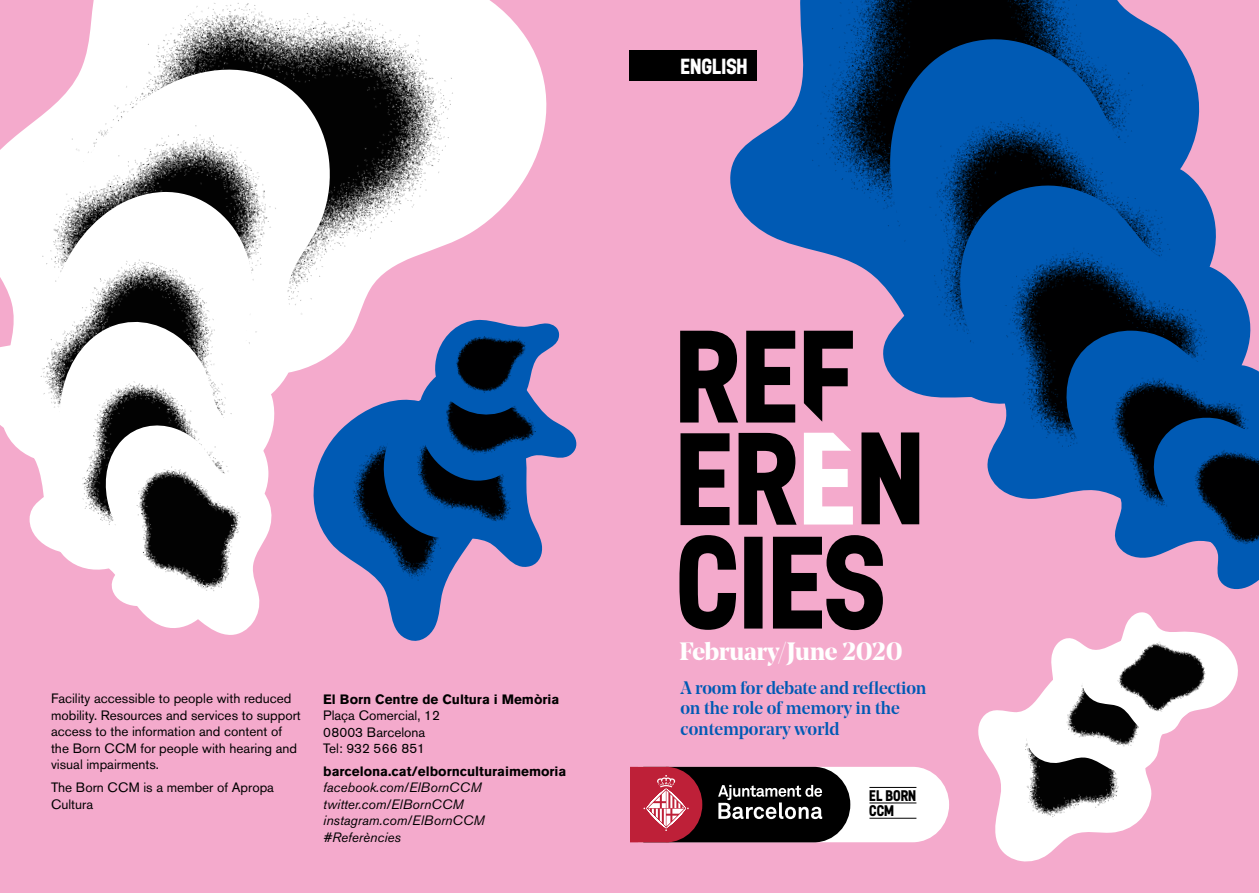
<style>
.page{position:relative;width:1259px;height:893px;background:#fff}
.page>*{position:absolute;margin:0;border:0;box-sizing:border-box;transform-origin:0 0}
.t1{font:700 25.05px "Noe Display";letter-spacing:-.01em;color:#fff}
.t2{font:700 21.15px "El Born CCM";color:#fff}
.t3{font:500 18px/20.2px "Noe Display";letter-spacing:-.005em;color:#005ab4}
.t4{font:700 14.85px/15.5px "El Born CCM";color:#000}
.t5{font:13.5px/16.5px "Akzidenz Grotesk Pro";color:#000}
.t6{font:italic 13.5px/16.5px "Akzidenz Grotesk Pro";color:#000}
.t7{font:700 13.5px "Akzidenz Grotesk Pro";color:#000}
</style>
<div class="page">
<div style="left:608px;top:0;width:651px;height:893px;background:#f4aacc"></div>
<svg style="left:630px;top:767px;width:319px;height:75px"></svg>
<hr style="left:869px;top:787px;width:47px;height:1px;background:#000">
<hr style="left:869px;top:803px;width:47px;height:1px;background:#000">
<hr style="left:869px;top:818px;width:47px;height:1px;background:#000">
<svg style="left:808px;top:408px;width:15px;height:14px"></svg>
<svg style="left:680px;top:331px;width:58px;height:91px"></svg>
<svg style="left:738px;top:433px;width:58px;height:92px"></svg>
<svg style="left:679px;top:535px;width:204px;height:95px"></svg>
<svg style="left:680px;top:433px;width:49px;height:92px"></svg>
<svg style="left:746px;top:408px;width:49px;height:14px"></svg>
<svg style="left:861px;top:432px;width:58px;height:92px"></svg>
<svg style="left:804px;top:433px;width:49px;height:91px"></svg>
<div style="left:0;top:0;width:629px;height:893px;background:#f4aacc"></div>
<img style="left:728px;top:0;width:435px;height:408px">
<img style="left:879px;top:39px;width:321px;height:434px">
<img style="left:955px;top:186px;width:296px;height:313px">
<img style="left:1061px;top:331px;width:198px;height:227px">
<img style="left:1150px;top:418px;width:109px;height:172px">
<img style="left:84px;top:0;width:463px;height:354px">
<img style="left:0;top:70px;width:331px;height:320px">
<img style="left:0;top:192px;width:276px;height:264px">
<img style="left:29px;top:322px;width:239px;height:248px">
<img style="left:103px;top:425px;width:170px;height:210px">
<div style="left:629px;top:51px;width:128px;height:30px;background:#000"></div>
<img style="left:313px;top:405px;width:138px;height:236px">
<svg style="left:378px;top:319px;width:199px;height:253px"></svg>
<img style="left:434px;top:320px;width:126px;height:100px">
<svg style="left:978px;top:638px;width:184px;height:224px"></svg>
<img style="left:1081px;top:612px;width:157px;height:123px">
<h2 class="t2" style="left:680px;top:53px;width:68px">ENGLISH</h2>
<p class="t5" style="left:51px;top:690px;width:251px">Facility accessible to people with reduced mobility. Resources and services to support access to the information and content of the Born CCM for people with hearing and visual impairments.</p>
<p class="t5" style="left:51px;top:779px;width:224px">The Born CCM is a member of Apropa<br>Cultura</p>
<p class="t7" style="left:323px;top:690px;width:238px">El Born Centre de Cultura i Memòria</p>
<p class="t5" style="left:323px;top:707px;width:118px">Plaça Comercial, 12<br>08003 Barcelona<br>Tel: 932 566 851</p>
<p class="t7" style="left:323px;top:762px;width:245px">barcelona.cat/elbornculturaimemoria</p>
<p class="t6" style="left:323px;top:779px;width:163px">facebook.com/ElBornCCM twitter.com/ElBornCCM instagram.com/ElBornCCM #Referències</p>
<h1 class="t1" style="left:679px;top:635px;width:225px">February/June 2020</h1>
<h3 class="t3" style="left:680px;top:677px;width:247px">A room for debate and reflection on the role of memory in the contemporary world</h3>
<p class="t4" style="left:869px;top:787px;width:48px">EL BORN<br>CCM</p>
</div>
